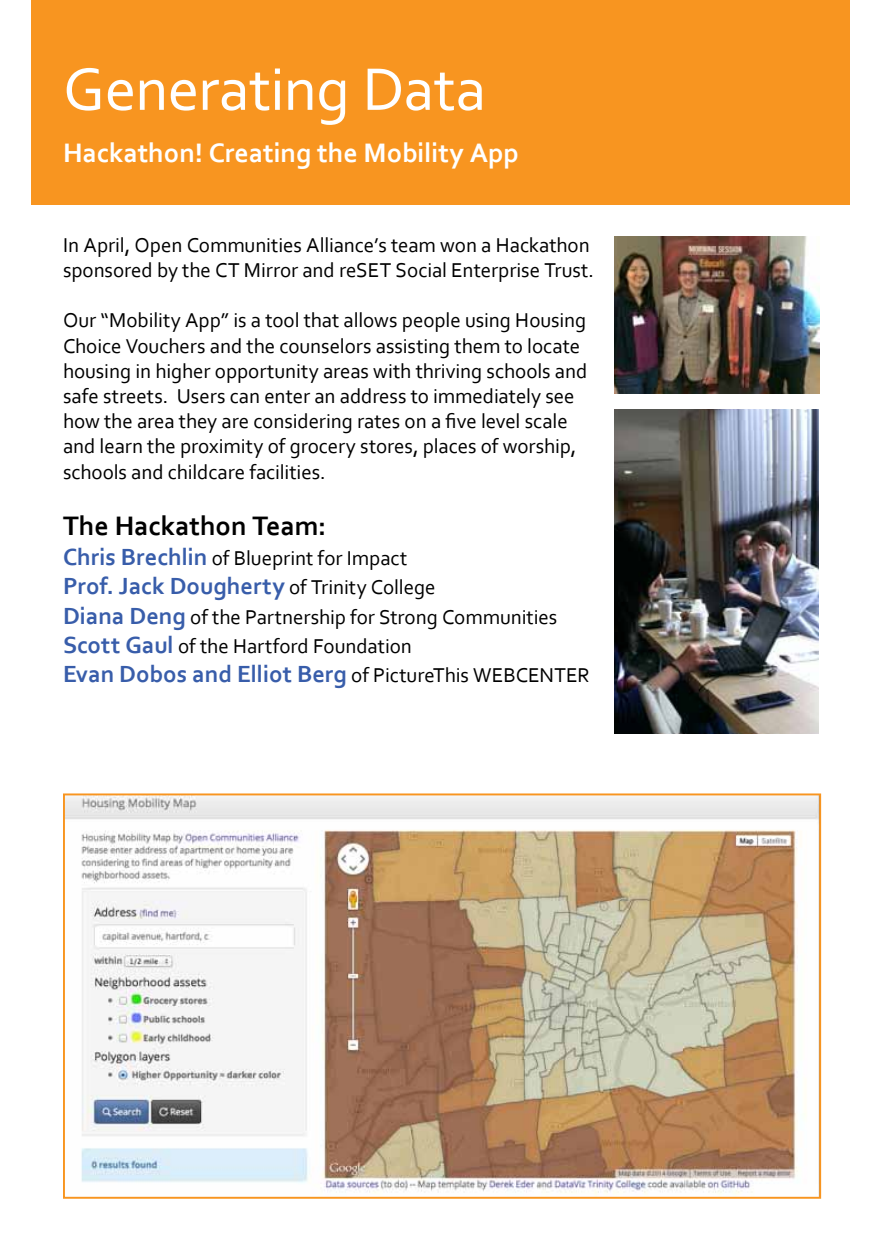
<style>
.page{position:relative;width:882px;height:1260px;background:#fff}
.page>*{position:absolute;margin:0;border:0;box-sizing:border-box;transform-origin:0 0}
.t1{font:63px "Corbel";letter-spacing:-.01em;color:#fff}
.t2{font:700 28px "Corbel";color:#fff}
.t3{font:700 28px "Corbel";color:#000}
.t4{font:700 24.5px "Corbel";color:#385daa}
.t5{font:21px/25.2px "Corbel";letter-spacing:-.005em;color:#000}
.s1{font-weight:700;font-size:24.5px;color:#385daa}
.s2{font-weight:400;font-size:21px;color:#000}
</style>
<div class="page">
<div style="left:32px;top:0;width:818px;height:205px;background:#f89520"></div>
<img style="left:614px;top:410px;width:205px;height:323px">
<img style="left:614px;top:237px;width:205px;height:157px">
<svg style="left:63px;top:793px;width:759px;height:406px"></svg>
<h1 class="t1" style="left:63px;top:50px;width:425px">Generating Data</h1>
<h2 class="t2" style="left:63px;top:136px;width:458px">Hackathon! Creating the Mobility App</h2>
<p class="t5" style="left:63px;top:232px;width:533px">In April, Open Communities Alliance’s team won a Hackathon sponsored by the CT Mirror and reSET Social Enterprise Trust.</p>
<p class="t5" style="left:63px;top:307px;width:526px">Our “Mobility App” is a tool that allows people using Housing Choice Vouchers and the counselors assisting them to locate housing in higher opportunity areas with thriving schools and safe streets. Users can enter an address to immediately see how the area they are considering rates on a five level scale and learn the proximity of grocery stores, places of worship, schools and childcare facilities.</p>
<h2 class="t3" style="left:63px;top:509px;width:265px">The Hackathon Team:</h2>
<p class="t5" style="left:63px;top:545px;width:346px"><span class="s1">Chris Brechlin</span> of Blueprint for Impact</p>
<p class="t4" style="left:63px;top:571px;width:374px">Prof. Jack Dougherty <span class="s2">of Trinity College</span></p>
<p class="t5" style="left:63px;top:601px;width:496px;line-height:29.4px"><span class="s1">Diana Deng</span> of the Partnership for Strong Communities<br><span class="s1">Scott Gaul</span> of the Hartford Foundation</p>
<p class="t4" style="left:63px;top:659px;width:529px">Evan Dobos and Elliot Berg <span class="s2">of PictureThis WEBCENTER</span></p>
</div>
